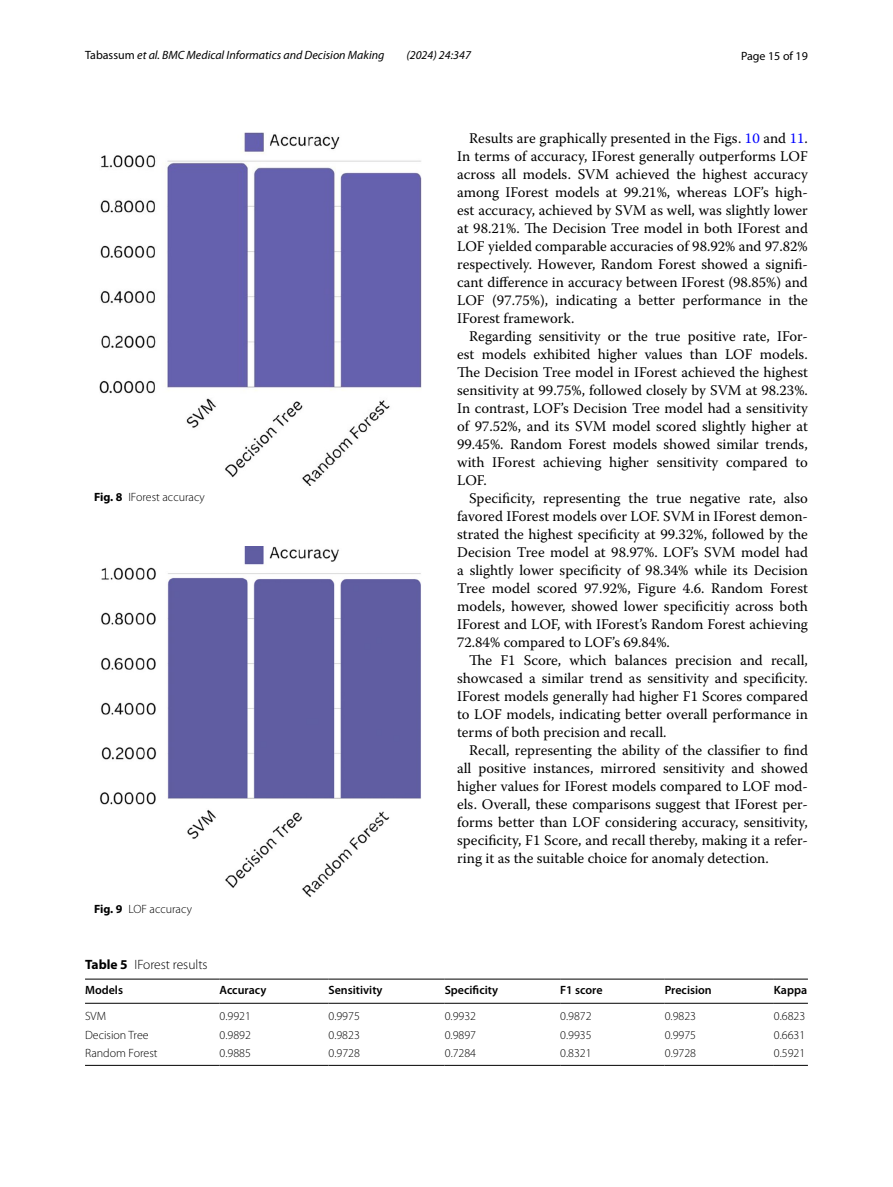
<style>
.page{position:relative;width:893px;height:1187px;background:#fff}
.page>*{position:absolute;margin:0;border:0;box-sizing:border-box;transform-origin:0 0}
.t1{font:14.7px/18px "Warnock Pro";color:#000;text-align:justify}
.t2{font:300 13.5px "Myriad Pro";color:#000}
.t3{font:300 12px "Myriad Pro";color:#000}
.t4{font:italic 12px "Myriad Pro";color:#000}
.t5{font:600 12px "Myriad Pro";color:#000}
.t6{font:12px "Myriad Pro";color:#000}
.s1{font-style:normal}
.s2{font-weight:700}
.s3{color:#00f}
</style>
<div class="page">
<img style="left:99px;top:133px;width:322px;height:353px">
<img style="left:99px;top:546px;width:322px;height:351px">
<hr style="left:85px;top:978px;width:135px;height:1px;background:#000">
<hr style="left:85px;top:1002px;width:135px;height:1px;background:#000">
<hr style="left:220px;top:978px;width:108px;height:1px;background:#000">
<hr style="left:220px;top:1002px;width:108px;height:1px;background:#000">
<hr style="left:328px;top:978px;width:117px;height:1px;background:#000">
<hr style="left:328px;top:1002px;width:117px;height:1px;background:#000">
<hr style="left:445px;top:978px;width:115px;height:1px;background:#000">
<hr style="left:445px;top:1002px;width:115px;height:1px;background:#000">
<hr style="left:560px;top:978px;width:105px;height:1px;background:#000">
<hr style="left:560px;top:1002px;width:105px;height:1px;background:#000">
<hr style="left:665px;top:978px;width:109px;height:1px;background:#000">
<hr style="left:665px;top:1002px;width:109px;height:1px;background:#000">
<hr style="left:774px;top:978px;width:34px;height:1px;background:#000">
<hr style="left:774px;top:1002px;width:34px;height:1px;background:#000">
<hr style="left:85px;top:1064px;width:135px;height:1px;background:#000">
<hr style="left:220px;top:1064px;width:108px;height:1px;background:#000">
<hr style="left:328px;top:1064px;width:117px;height:1px;background:#000">
<hr style="left:445px;top:1064px;width:115px;height:1px;background:#000">
<hr style="left:560px;top:1064px;width:105px;height:1px;background:#000">
<hr style="left:665px;top:1064px;width:109px;height:1px;background:#000">
<hr style="left:774px;top:1064px;width:34px;height:1px;background:#000">
<p class="t4" style="left:85px;top:48px;width:301px"><span class="s1">Tabassum</span> et al. BMC Medical Informatics and Decision Making</p>
<p class="t4" style="left:406px;top:48px;width:66px">(2024) 24:347</p>
<p class="t6" style="left:741px;top:48px;width:68px">Page 15 of 19</p>
<p class="t3" style="left:94px;top:490px;width:112px"><span class="s2">Fig. 8</span> IForest accuracy</p>
<p class="t3" style="left:94px;top:902px;width:99px"><span class="s2">Fig. 9</span> LOF accuracy</p>
<p class="t1" style="left:457px;top:128px;width:352px;text-indent:12px">Results are graphically presented in the Figs. <span class="s3">10</span> and <span class="s3">11</span>.<br>In terms of accuracy, IForest generally outperforms LOF across all models. SVM achieved the highest accuracy among IForest models at 99.21%, whereas LOF’s high&shy;est accuracy, achieved by SVM as well, was slightly lower at 98.21%. The Decision Tree model in both IForest and LOF yielded comparable accuracies of 98.92% and 97.82% respectively. However, Random Forest showed a signifi&shy;cant difference in accuracy between IForest (98.85%) and LOF (97.75%), indicating a better performance in the IForest framework.</p>
<p class="t1" style="left:457px;top:326px;width:352px;text-indent:12px">Regarding sensitivity or the true positive rate, IFor&shy;est models exhibited higher values than LOF models.<br>The Decision Tree model in IForest achieved the highest sensitivity at 99.75%, followed closely by SVM at 98.23%.<br>In contrast, LOF’s Decision Tree model had a sensitivity of 97.52%, and its SVM model scored slightly higher at 99.45%. Random Forest models showed similar trends, with IForest achieving higher sensitivity compared to LOF.</p>
<p class="t1" style="left:457px;top:488px;width:352px;text-indent:12px">Specificity, representing the true negative rate, also favored IForest models over LOF. SVM in IForest demon&shy;strated the highest specificity at 99.32%, followed by the Decision Tree model at 98.97%. LOF’s SVM model had a slightly lower specificity of 98.34% while its Decision Tree model scored 97.92%, Figure 4.6. Random Forest models, however, showed lower specificitiy across both IForest and LOF, with IForest’s Random Forest achieving 72.84% compared to LOF’s 69.84%.</p>
<p class="t1" style="left:457px;top:650px;width:352px;text-indent:12px">The F1 Score, which balances precision and recall, showcased a similar trend as sensitivity and specificity.<br>IForest models generally had higher F1 Scores compared to LOF models, indicating better overall performance in terms of both precision and recall.</p>
<p class="t1" style="left:457px;top:740px;width:352px;text-indent:12px">Recall, representing the ability of the classifier to find all positive instances, mirrored sensitivity and showed higher values for IForest models compared to LOF mod&shy;els. Overall, these comparisons suggest that IForest per&shy;forms better than LOF considering accuracy, sensitivity, specificity, F1 Score, and recall thereby, making it a refer&shy;ring it as the suitable choice for anomaly detection.</p>
<p class="t2" style="left:85px;top:957px;width:124px"><span class="s2">Table 5</span> IForest results</p>
<p class="t5" style="left:85px;top:981px;width:40px">Models</p>
<p class="t5" style="left:220px;top:981px;width:48px">Accuracy</p>
<p class="t5" style="left:328px;top:981px;width:56px">Sensitivity</p>
<p class="t5" style="left:445px;top:981px;width:55px">Specificity</p>
<p class="t5" style="left:560px;top:981px;width:44px">F1 score</p>
<p class="t5" style="left:665px;top:981px;width:49px">Precision</p>
<p class="t5" style="left:774px;top:981px;width:35px">Kappa</p>
<p class="t3" style="left:85px;top:1009px;width:23px">SVM</p>
<p class="t3" style="left:220px;top:1009px;width:33px">0.9921</p>
<p class="t3" style="left:328px;top:1009px;width:33px">0.9975</p>
<p class="t3" style="left:445px;top:1009px;width:33px">0.9932</p>
<p class="t3" style="left:560px;top:1009px;width:33px">0.9872</p>
<p class="t3" style="left:665px;top:1009px;width:33px">0.9823</p>
<p class="t3" style="left:774px;top:1009px;width:33px">0.6823</p>
<p class="t3" style="left:85px;top:1027px;width:65px">Decision Tree</p>
<p class="t3" style="left:220px;top:1027px;width:33px">0.9892</p>
<p class="t3" style="left:328px;top:1027px;width:33px">0.9823</p>
<p class="t3" style="left:445px;top:1027px;width:33px">0.9897</p>
<p class="t3" style="left:560px;top:1027px;width:33px">0.9935</p>
<p class="t3" style="left:665px;top:1027px;width:33px">0.9975</p>
<p class="t3" style="left:774px;top:1027px;width:33px">0.6631</p>
<p class="t3" style="left:85px;top:1046px;width:74px">Random Forest</p>
<p class="t3" style="left:220px;top:1046px;width:33px">0.9885</p>
<p class="t3" style="left:329px;top:1046px;width:33px">0.9728</p>
<p class="t3" style="left:445px;top:1046px;width:33px">0.7284</p>
<p class="t3" style="left:560px;top:1046px;width:33px">0.8321</p>
<p class="t3" style="left:665px;top:1046px;width:33px">0.9728</p>
<p class="t3" style="left:774px;top:1046px;width:33px">0.5921</p>
</div>
